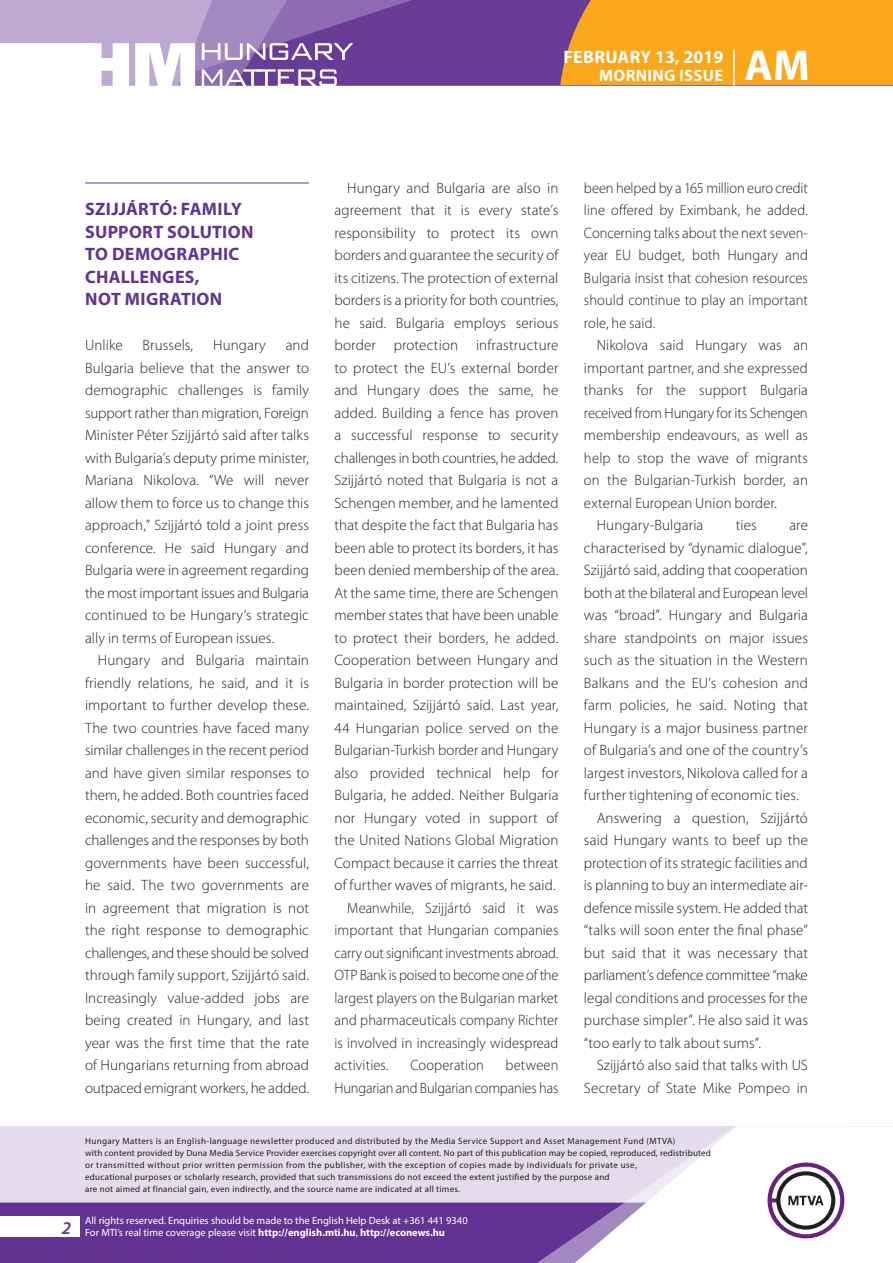
<style>
.page{position:relative;width:893px;height:1263px;background:#fff}
.page>*{position:absolute;margin:0;border:0;box-sizing:border-box;transform-origin:0 0}
.t1{font:700 43.35px "Myriad Pro";color:#fff}
._01_cimsor{font:700 18px/22.5px "Myriad Pro";letter-spacing:.015em;color:#623393}
.t2{font:700 18px "Myriad Pro";color:#fff}
.t3{font:italic 600 18px "Myriad Pro";color:#623393}
.t4{font:700 16.5px "Myriad Pro";letter-spacing:.02em;color:#fff}
._03_kenyer_szöveg-2{font:300 15px/22.5px "Myriad Pro";letter-spacing:.005em;color:#231f20;text-align:justify}
._03_kenyer_szöveg-2-2{font:300 15px/22.5px "Myriad Pro";letter-spacing:.005em;color:#231f20;text-align:justify;scale:.96 1}
._03_kenyer_szöveg-1{font:300 15px/22.5px "Myriad Pro";letter-spacing:.005em;color:#231f20;text-align:justify}
.t5{font:10.5px/12px "Myriad Pro";color:#fff}
.t6{font:9px/12px "Myriad Pro";letter-spacing:.03em;color:#231f20}
.s1{font-weight:700}
</style>
<div class="page">
<div style="left:0;top:1126px;width:893px;height:137px;background:#e4dcec"></div>
<div style="left:0;top:1202px;width:506px;height:61px;background:#623393"></div>
<svg style="left:506px;top:1202px;width:69px;height:61px;background:#6b3e99"></svg>
<svg style="left:575px;top:1126px;width:318px;height:137px"></svg>
<div style="left:0;top:1216px;width:79px;height:20px;background:#fff"></div>
<div style="left:0;top:0;width:893px;height:85px;background:#683b97"></div>
<div style="left:560px;top:0;width:333px;height:85px;background:#f9a71b"></div>
<hr style="left:733px;top:49px;width:2px;height:37px;background:#fff">
<svg style="left:0;top:0;width:479px;height:86px"></svg>
<hr style="left:85px;top:183px;width:224px;height:1px;background:#623393">
<p class="t2" style="left:563px;top:45px;width:161px">FEBRUARY 13, 2019</p>
<p class="t4" style="left:599px;top:65px;width:125px">MORNING ISSUE</p>
<h1 class="t1" style="left:745px;top:37px;width:67px">AM</h1>
<p class="_01_cimsor" style="left:85px;top:197px;width:170px">SZIJJÁRTÓ: FAMILY<br>SUPPORT SOLUTION<br>TO DEMOGRAPHIC<br>CHALLENGES,<br>NOT MIGRATION</p>
<p class="_03_kenyer_szöveg-1" style="left:85px;top:334px;width:39px">Unlike</p>
<p class="_03_kenyer_szöveg-1" style="left:143px;top:334px;width:52px">Brussels,</p>
<p class="_03_kenyer_szöveg-1" style="left:213px;top:334px;width:54px">Hungary</p>
<p class="_03_kenyer_szöveg-1" style="left:85px;top:334px;width:225px;text-indent:201px">and Bulgaria believe that the answer to demographic challenges is family support rather than migration, Foreign Minister Péter Szijjártó said after talks with Bulgaria’s deputy prime minister, Mariana Nikolova. “We will never allow them to force us to change this approach,” Szijjártó told a joint press conference. He said Hungary and Bulgaria were in agreement regarding the most important issues and Bulgaria continued to be Hungary’s strategic ally in terms of European issues.</p>
<p class="_03_kenyer_szöveg-2" style="left:85px;top:649px;width:225px;text-indent:13px">Hungary and Bulgaria maintain friendly relations, he said, and it is important to further develop these.<br>The two countries have faced many similar challenges in the recent period and have given similar responses to them, he added. Both countries faced economic, security and demographic challenges and the responses by both governments have been successful, he said. The two governments are in agreement that migration is not the right response to demographic challenges, and these should be solved through family support, Szijjártó said.<br>Increasingly value-added jobs are being created in Hungary, and last year was the first time that the rate of Hungarians returning from abroad outpaced emigrant workers, he added.</p>
<p class="_03_kenyer_szöveg-2" style="left:334px;top:176px;width:226px;text-indent:13px">Hungary and Bulgaria are also in agreement that it is every state’s responsibility to protect its own borders and guarantee the security of its citizens. The protection of external borders is a priority for both countries, he said. Bulgaria employs serious border protection infrastructure to protect the EU’s external border and Hungary does the same, he added. Building a fence has proven a successful response to security challenges in both countries, he added.<br>Szijjártó noted that Bulgaria is not a Schengen member, and he lamented that despite the fact that Bulgaria has been able to protect its borders, it has been denied membership of the area.<br>At the same time, there are Schengen member states that have been unable to protect their borders, he added.<br>Cooperation between Hungary and Bulgaria in border protection will be maintained, Szijjártó said. Last year, 44 Hungarian police served on the Bulgarian-Turkish border and Hungary also provided technical help for Bulgaria, he added. Neither Bulgaria nor Hungary voted in support of the United Nations Global Migration Compact because it carries the threat of further waves of migrants, he said.</p>
<p class="_03_kenyer_szöveg-2-2" style="left:334px;top:896px;width:235px;text-indent:13px">Meanwhile, Szijjártó said it was important that Hungarian companies carry out significant investments abroad.<br>OTP Bank is poised to become one of the largest players on the Bulgarian market and pharmaceuticals company Richter is involved in increasingly widespread activities.</p>
<p class="_03_kenyer_szöveg-2-2" style="left:334px;top:1054px;width:235px;text-align:right">between<br>Hungarian and Bulgarian companies has</p>
<p class="_03_kenyer_szöveg-2-2" style="left:410px;top:1054px;width:78px">Cooperation</p>
<p class="_03_kenyer_szöveg-2-2" style="left:584px;top:176px;width:235px">been helped by a 165 million euro credit line offered by Eximbank, he added.<br>Concerning talks about the next seven&shy;year EU budget, both Hungary and Bulgaria insist that cohesion resources should continue to play an important role, he said.</p>
<p class="_03_kenyer_szöveg-2" style="left:584px;top:334px;width:225px;text-indent:13px">Nikolova said Hungary was an important partner, and she expressed thanks for the support Bulgaria received from Hungary for its Schengen membership endeavours, as well as help to stop the wave of migrants on the Bulgarian-Turkish border, an external European Union border.</p>
<p class="_03_kenyer_szöveg-2" style="left:597px;top:514px;width:108px">Hungary-Bulgaria</p>
<p class="_03_kenyer_szöveg-2" style="left:736px;top:514px;width:23px">ties</p>
<p class="_03_kenyer_szöveg-2" style="left:584px;top:514px;width:225px;text-indent:205px">are characterised by “dynamic dialogue”, Szijjártó said, adding that cooperation both at the bilateral and European level was “broad”. Hungary and Bulgaria share standpoints on major issues such as the situation in the Western Balkans and the EU’s cohesion and farm policies, he said. Noting that Hungary is a major business partner of Bulgaria’s and one of the country’s largest investors, Nikolova called for a further tightening of economic ties.</p>
<p class="_03_kenyer_szöveg-2" style="left:584px;top:806px;width:226px;text-indent:13px">Answering a question, Szijjártó said Hungary wants to beef up the protection of its strategic facilities and is planning to buy an intermediate air&shy;defence missile system. He added that “talks will soon enter the final phase” but said that it was necessary that parliament’s defence committee “make legal conditions and processes for the purchase simpler”. He also said it was “too early to talk about sums”.</p>
<p class="_03_kenyer_szöveg-2" style="left:584px;top:1054px;width:225px;text-align:right">Szijjártó also said that talks with US<br>Secretary of State Mike Pompeo in</p>
<p class="t3" style="left:62px;top:1217px;width:11px">2</p>
<p class="t6" style="left:85px;top:1134px;width:627px">Hungary Matters is an English-language newsletter produced and distributed by the Media Service Support and Asset Management Fund (MTVA)<br>with content provided by Duna Media Service Provider exercises copyright over all content. No part of this publication may be copied, reproduced, redistributed or transmitted without prior written permission from the publisher, with the exception of copies made by individuals for private use,<br>educational purposes or scholarly research, provided that such transmissions do not exceed the extent justified by the purpose and<br>are not aimed at financial gain, even indirectly, and the source name are indicated at all times.</p>
<p class="t5" style="left:85px;top:1214px;width:384px">All rights reserved. Enquiries should be made to the English Help Desk at +361 441 9340<br>For MTI’s real time coverage please visit <span class="s1">http://english.mti.hu</span>, <span class="s1">http://econews.hu</span></p>
</div>
